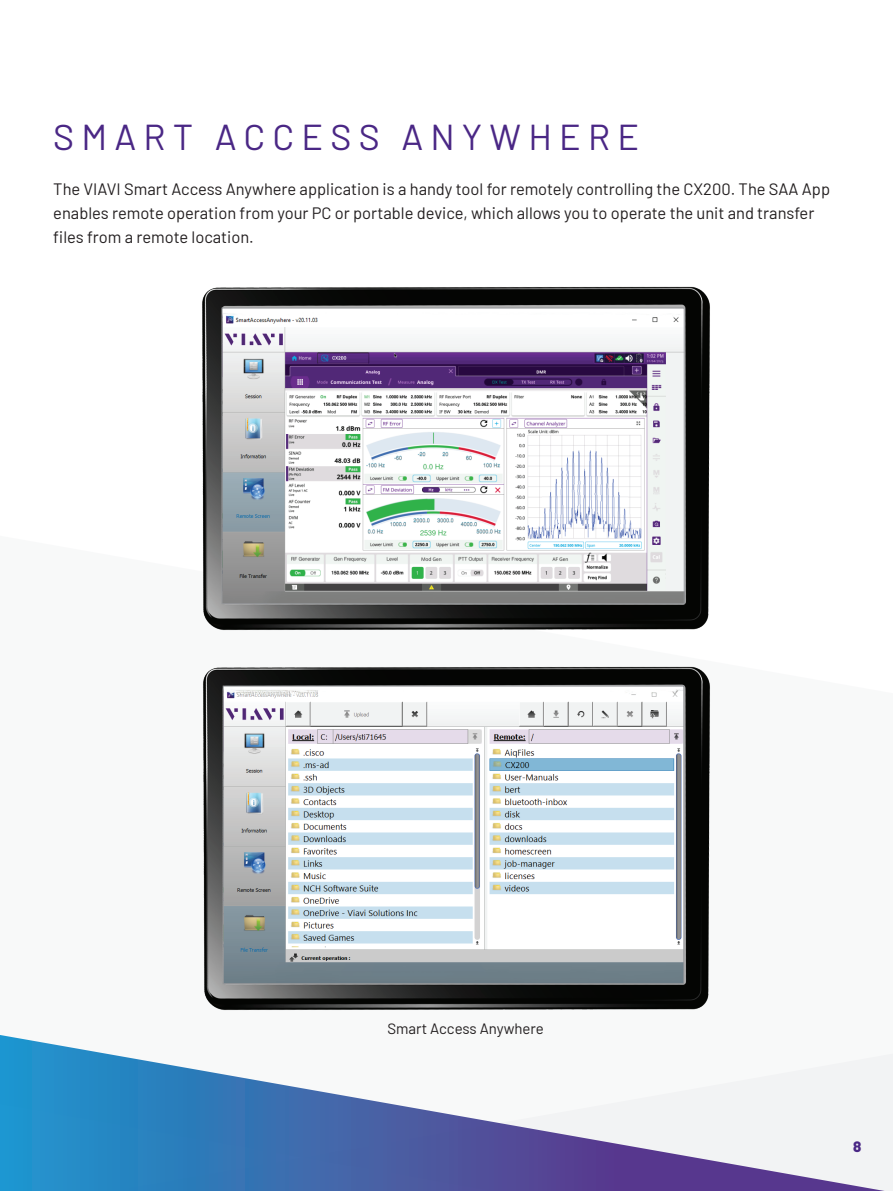
<style>
.page{position:relative;width:893px;height:1191px;background:#fff}
.page>*{position:absolute;margin:0;border:0;box-sizing:border-box;transform-origin:0 0}
.S-H1_Title{font:36px "Barlow";letter-spacing:.2em;color:#4a2785}
.Body_Copy{font:16.5px/24px "Barlow";color:#231f20}
.t1{font:15px "Barlow";color:#231f20}
.t2{font:800 15px "Barlow";color:#4a2785}
</style>
<div class="page">
<svg style="left:0;top:1035px;width:893px;height:156px"></svg>
<img style="left:202px;top:286px;width:509px;height:725px">
<img style="left:225px;top:687px;width:457px;height:295px">
<div style="left:223px;top:685px;width:461px;height:299px;border:1px solid #939598"></div>
<img style="left:224px;top:310px;width:459px;height:292px">
<div style="left:222px;top:308px;width:463px;height:296px;border:1px solid #939598"></div>
<p class="S-H1_Title" style="left:53px;top:111px;width:587px">SMART ACCESS ANYWHERE</p>
<p class="Body_Copy" style="left:53px;top:176px;width:778px">The VIAVI Smart Access Anywhere application is a handy tool for remotely controlling the CX200. The SAA App enables remote operation from your PC or portable device, which allows you to operate the unit and transfer files from a remote location.</p>
<p class="t1" style="left:387px;top:1017px;width:158px">Smart Access Anywhere</p>
<p class="t2" style="left:853px;top:1135px;width:10px">8</p>
</div>
